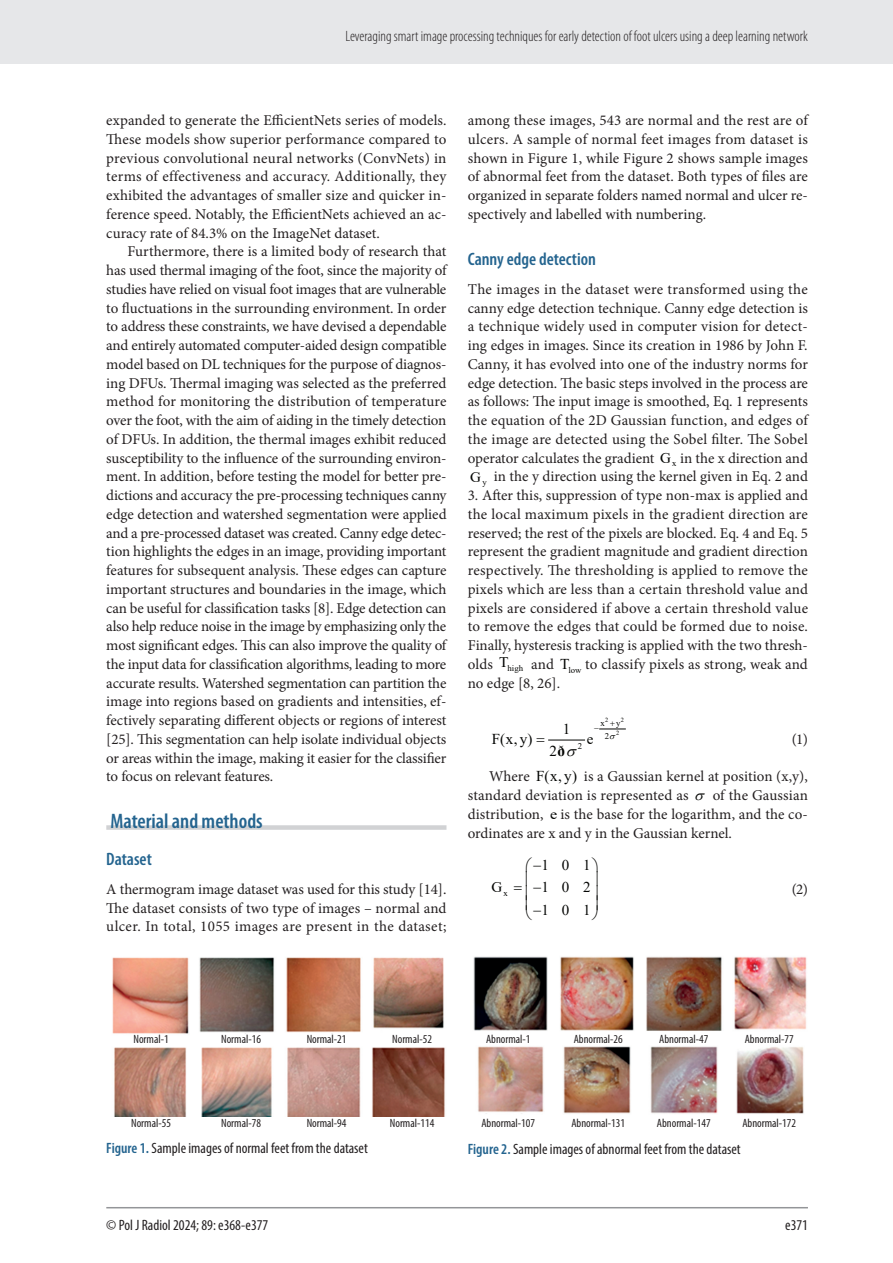
<style>
.page{position:relative;width:893px;height:1263px;background:#fff}
.page>*{position:absolute;margin:0;border:0;box-sizing:border-box;transform-origin:0 0}
.t1{font:600 condensed 21px "Myriad Pro";color:#24648f}
.t2{font:600 condensed 18px "Myriad Pro";color:#24648f}
.t3{font:15px/18.8px "Minion Pro";color:#231f20;text-align:justify}
.t4{font:condensed 15px "Myriad Pro";color:#231f20}
.t5{font:300 condensed 15px "Myriad Pro";color:#231f20}
.t6{font:15px "Times New Roman";color:#040503}
.t7{font:14.85px/22.4px "Times New Roman";letter-spacing:.885em;color:#040503}
.t8{font:condensed 12px "Myriad Pro";color:#231f20}
.t9{font:8.7px "Times New Roman";color:#040503}
.t10{font:6.3px "Times New Roman";color:#040503}
.s1{font-family:"Times New Roman";color:#040503}
.s2{font-family:"Times New Roman";font-size:14.7px;color:#040503}
.s3{font-weight:700}
.s4{font-family:"Times New Roman";font-size:14.4px;color:#040503}
.s5{font-weight:600;color:#24648f}
</style>
<div class="page">
<div style="left:0;top:0;width:893px;height:64px;background:#e6e7e9"></div>
<hr style="left:106px;top:1207px;width:702px;height:1px;background:#939598">
<div style="left:106px;top:825px;width:340px;height:5px;background:#d1d2d4"></div>
<hr style="left:549px;top:740px;width:35px;height:1px;background:#040503">
<img style="left:112px;top:957px;width:333px;height:159px">
<img style="left:473px;top:956px;width:334px;height:158px">
<svg style="left:599px;top:728px;width:26px;height:2px"></svg>
<p class="t5" style="left:346px;top:27px;width:464px">Leveraging smart image processing techniques for early detection of foot ulcers using a deep learning network</p>
<p class="t3" style="left:106px;top:111px;width:342px">expanded to generate the EfficientNets series of models.<br>These models show superior performance compared to previous convolutional neural networks (ConvNets) in terms of effectiveness and accuracy. Additionally, they exhibited the advantages of smaller size and quicker in&shy;ference speed. Notably, the EfficientNets achieved an ac&shy;curacy rate of 84.3% on the ImageNet dataset.</p>
<p class="t3" style="left:106px;top:242px;width:342px;text-indent:21px">Furthermore, there is a limited body of research that has used thermal imaging of the foot, since the majority of studies have relied on visual foot images that are vulnerable to fluctuations in the surrounding environment. In order to address these constraints, we have devised a dependable and entirely automated computer-aided design compatible model based on DL techniques for the purpose of diagnos&shy;ing DFUs. Thermal imaging was selected as the preferred method for monitoring the distribution of temperature over the foot, with the aim of aiding in the timely detection of DFUs. In addition, the thermal images exhibit reduced susceptibility to the influence of the surrounding environ&shy;ment. In addition, before testing the model for better pre&shy;dictions and accuracy the pre-processing techniques canny edge detection and watershed segmentation were applied and a pre-processed dataset was created. Canny edge detec&shy;tion highlights the edges in an image, providing important features for subsequent analysis. These edges can capture important structures and boundaries in the image, which can be useful for classification tasks [8]. Edge detection can also help reduce noise in the image by emphasizing only the most significant edges. This can also improve the quality of the input data for classification algorithms, leading to more accurate results. Watershed segmentation can partition the image into regions based on gradients and intensities, ef&shy;fectively separating different objects or regions of interest [25]. This segmentation can help isolate individual objects or areas within the image, making it easier for the classifier to focus on relevant features.</p>
<h1 class="t1" style="left:111px;top:808px;width:154px">Material and methods</h1>
<p class="t2" style="left:106px;top:848px;width:47px">Dataset</p>
<p class="t3" style="left:106px;top:880px;width:342px">A thermogram image dataset was used for this study [14].<br>The dataset consists of two type of images – normal and ulcer. In total, 1055 images are present in the dataset;</p>
<p class="t3" style="left:468px;top:111px;width:342px">among these images, 543 are normal and the rest are of ulcers. A sample of normal feet images from dataset is shown in Figure 1, while Figure 2 shows sample images of abnormal feet from the dataset. Both types of files are organized in separate folders named normal and ulcer re&shy;spectively and labelled with numbering.</p>
<p class="t2" style="left:468px;top:248px;width:130px">Canny edge detection</p>
<p class="t3" style="left:468px;top:280px;width:342px">The images in the dataset were transformed using the canny edge detection technique. Canny edge detection is a technique widely used in computer vision for detect&shy;ing edges in images. Since its creation in 1986 by John F.<br>Canny, it has evolved into one of the industry norms for edge detection. The basic steps involved in the process are as follows: The input image is smoothed, Eq. 1 represents the equation of the 2D Gaussian function, and edges of the image are detected using the Sobel filter. The Sobel operator calculates the gradient <span class="s1">G</span><sub>x</sub> in the x direction and <span class="s2">G</span><sub>y</sub> in the y direction using the kernel given in Eq. 2 and</p>
<p class="t3" style="left:468px;top:486px;width:342px">3. After this, suppression of type non-max is applied and the local maximum pixels in the gradient direction are reserved; the rest of the pixels are blocked. Eq. 4 and Eq. 5 represent the gradient magnitude and gradient direction respectively. The thresholding is applied to remove the pixels which are less than a certain threshold value and pixels are considered if above a certain threshold value to remove the edges that could be formed due to noise.<br>Finally, hysteresis tracking is applied with the two thresh&shy;olds <span class="s2">T</span><sub>high</sub> and <span class="s1">T</span><sub>low</sub> to classify pixels as strong, weak and no edge [8, 26].</p>
<p class="t10" style="left:605px;top:715px;width:5px">2</p>
<p class="t10" style="left:621px;top:715px;width:5px">2</p>
<p class="t10" style="left:616px;top:729px;width:5px">2</p>
<p class="t9" style="left:578px;top:740px;width:6px">2</p>
<p class="t9" style="left:600px;top:717px;width:6px">x</p>
<p class="t9" style="left:616px;top:717px;width:6px">y</p>
<p class="t9" style="left:605px;top:730px;width:6px">2</p>
<p class="t6" style="left:563px;top:719px;width:9px">1</p>
<p class="t3" style="left:792px;top:730px;width:18px">(1)</p>
<p class="t3" style="left:468px;top:767px;width:342px;text-indent:21px">Where <span class="s1">F(x, y)</span> is a Gaussian kernel at position (x,y), standard deviation is represented as</p>
<p class="t6" style="left:492px;top:728px;width:42px">F(x, y)</p>
<p class="t6" style="left:587px;top:728px;width:8px">e</p>
<p class="t6" style="left:550px;top:740px;width:17px">2<span class="s3">ð</span></p>
<p class="t3" style="left:468px;top:786px;width:342px;text-indent:245px">of the Gaussian distribution, <span class="s4">e</span> is the base for the logarithm, and the co&shy;ordinates are x and y in the Gaussian kernel.</p>
<p class="t7" style="left:533px;top:853px;width:59px">−101</p>
<p class="t7" style="left:492px;top:876px;width:12px">G</p>
<p class="t7" style="left:533px;top:876px;width:59px">−102 −101</p>
<p class="t3" style="left:792px;top:880px;width:18px">(2)</p>
<p class="t9" style="left:503px;top:887px;width:6px">x</p>
<p class="t8" style="left:133px;top:1032px;width:37px">Normal-1</p>
<p class="t8" style="left:221px;top:1032px;width:41px">Normal-16</p>
<p class="t8" style="left:307px;top:1032px;width:41px">Normal-21</p>
<p class="t8" style="left:392px;top:1032px;width:41px">Normal-52</p>
<p class="t8" style="left:131px;top:1116px;width:41px">Normal-55</p>
<p class="t8" style="left:221px;top:1116px;width:41px">Normal-78</p>
<p class="t8" style="left:307px;top:1116px;width:41px">Normal-94</p>
<p class="t8" style="left:390px;top:1116px;width:46px">Normal-114</p>
<p class="t4" style="left:106px;top:1139px;width:263px"><span class="s5">Figure 1.</span> Sample images of normal feet from the dataset</p>
<p class="t8" style="left:486px;top:1032px;width:46px">Abnormal-1</p>
<p class="t8" style="left:574px;top:1032px;width:51px">Abnormal-26</p>
<p class="t8" style="left:659px;top:1032px;width:51px">Abnormal-47</p>
<p class="t8" style="left:745px;top:1032px;width:51px">Abnormal-77</p>
<p class="t8" style="left:481px;top:1116px;width:55px">Abnormal-107</p>
<p class="t8" style="left:571px;top:1116px;width:55px">Abnormal-131</p>
<p class="t8" style="left:657px;top:1116px;width:55px">Abnormal-147</p>
<p class="t8" style="left:742px;top:1116px;width:55px">Abnormal-172</p>
<p class="t4" style="left:468px;top:1139px;width:275px"><span class="s5">Figure 2.</span> Sample images of abnormal feet from the dataset</p>
<p class="t4" style="left:106px;top:1216px;width:164px">© Pol J Radiol 2024; 89: e368-e377</p>
<p class="t4" style="left:785px;top:1216px;width:24px">e371</p>
</div>
